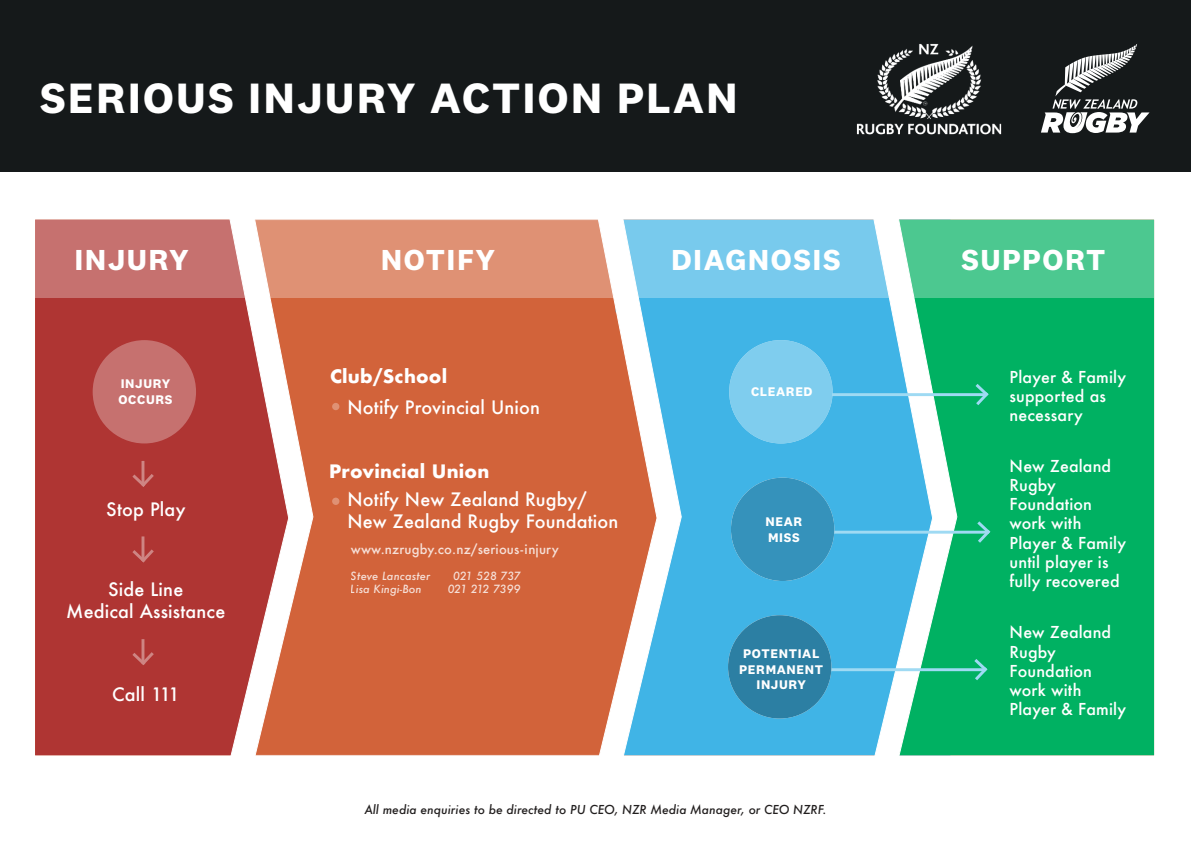
<style>
.page{position:relative;width:1191px;height:842px;background:#fff}
.page>*{position:absolute;margin:0;border:0;box-sizing:border-box;transform-origin:0 0}
.t1{font:700 44px "National 2";letter-spacing:.05em;color:#fff}
.t2{font:700 30px "National 2";letter-spacing:.05em;color:#fff}
.t3{font:500 18px/21.6px "Futura";letter-spacing:.01em;color:#fff}
.t4{font:700 18px "Futura";letter-spacing:.01em;color:#fff}
.t5{font:500 16px/19.2px "Futura";letter-spacing:.01em;color:#fff}
.t6{font:700 13px/15.6px "National 2";letter-spacing:.05em;color:#fff}
.t7{font:500 13px "Futura";letter-spacing:.01em;color:#fff}
.t8{font:italic 500 12px "Futura";color:#221f1f}
.t9{font:italic 500 11px/13.2px "Futura";letter-spacing:.01em;color:#fff}
</style>
<div class="page">
<div style="left:35px;top:220px;width:1119px;height:535px;background:#d2633a;border:1px solid #d2633a"></div>
<div style="left:35px;top:298px;width:193px;height:457px;background:#af3533"></div>
<div style="left:185px;top:327px;width:43px;height:374px;background:#af3533"></div>
<div style="left:682px;top:298px;width:190px;height:457px;background:#40b4e6"></div>
<div style="left:958px;top:298px;width:196px;height:457px;background:#00b162"></div>
<svg style="left:35px;top:220px;width:1119px;height:78px;background:#a1a294"></svg>
<div style="left:0;top:0;width:1191px;height:172px;background:#15191a"></div>
<svg style="left:1041px;top:44px;width:108px;height:89px"></svg>
<div style="left:93px;top:340px;width:103px;height:103px;background:#c6716f;border-radius:50%"></div>
<svg style="left:228px;top:219px;width:86px;height:537px"></svg>
<svg style="left:596px;top:219px;width:86px;height:537px"></svg>
<div style="left:830px;top:312px;width:42px;height:410px;background:#40b4e6"></div>
<svg style="left:872px;top:219px;width:86px;height:537px;background:#69cbc3"></svg>
<hr style="left:141px;top:461px;width:3px;height:24px;background:#fff">
<svg style="left:131px;top:471px;width:24px;height:17px"></svg>
<hr style="left:141px;top:536px;width:3px;height:25px;background:#fff">
<svg style="left:131px;top:546px;width:24px;height:17px"></svg>
<hr style="left:141px;top:639px;width:3px;height:24px;background:#fff">
<svg style="left:131px;top:649px;width:24px;height:17px"></svg>
<hr style="left:830px;top:531px;width:158px;height:3px;background:#9fdaf3">
<svg style="left:974px;top:518px;width:19px;height:28px"></svg>
<hr style="left:827px;top:668px;width:158px;height:3px;background:#9fdaf3">
<svg style="left:971px;top:656px;width:19px;height:27px"></svg>
<hr style="left:828px;top:393px;width:158px;height:3px;background:#9fdaf3">
<svg style="left:972px;top:381px;width:19px;height:27px"></svg>
<div style="left:731px;top:478px;width:103px;height:103px;background:#3592bb;border-radius:50%"></div>
<div style="left:728px;top:615px;width:103px;height:103px;background:#2c7fa3;border-radius:50%"></div>
<div style="left:729px;top:340px;width:103px;height:103px;background:#7fcdee;border-radius:50%"></div>
<div style="left:332px;top:403px;width:7px;height:7px;background:#df9174;border-radius:50%"></div>
<div style="left:332px;top:498px;width:7px;height:7px;background:#df9174;border-radius:50%"></div>
<img style="left:855px;top:42px;width:149px;height:92px">
<h1 class="t1" style="left:40px;top:72px;width:699px">SERIOUS INJURY ACTION PLAN</h1>
<h2 class="t2" style="left:74px;top:242px;width:116px">INJURY</h2>
<h2 class="t2" style="left:381px;top:242px;width:116px">NOTIFY</h2>
<h2 class="t2" style="left:671px;top:242px;width:171px">DIAGNOSIS</h2>
<h2 class="t2" style="left:961px;top:242px;width:146px">SUPPORT</h2>
<p class="t6" style="left:118px;top:376px;width:55px">INJURY<br>OCCURS</p>
<p class="t3" style="left:106px;top:500px;width:81px">Stop Play</p>
<p class="t3" style="left:66px;top:580px;width:161px;text-align:center">Side Line<br>Medical Assistance</p>
<p class="t3" style="left:112px;top:685px;width:69px">Call 111</p>
<p class="t4" style="left:330px;top:368px;width:119px">Club/School</p>
<p class="t3" style="left:347px;top:398px;width:194px">Notify Provincial Union</p>
<p class="t4" style="left:329px;top:463px;width:162px">Provincial Union</p>
<p class="t3" style="left:347px;top:490px;width:273px">Notify New Zealand Rugby/<br>New Zealand Rugby Foundation</p>
<p class="t7" style="left:351px;top:543px;width:209px">www.nzrugby.co.nz/serious-injury</p>
<p class="t9" style="left:351px;top:571px;width:81px">Steve Lancaster<br>Lisa Kingi-Bon</p>
<p class="t9" style="left:447px;top:570px;width:75px;text-align:center">021 528 737<br>021 212 7399</p>
<p class="t6" style="left:751px;top:384px;width:63px">CLEARED</p>
<p class="t6" style="left:765px;top:514px;width:38px">NEAR<br>MISS</p>
<p class="t6" style="left:739px;top:646px;width:85px;text-align:center">POTENTIAL<br>PERMANENT<br>INJURY</p>
<p class="t8" style="left:364px;top:804px;width:464px">All media enquiries to be directed to PU CEO, NZR Media Manager, or CEO NZRF.</p>
<p class="t5" style="left:1009px;top:369px;width:118px">Player &amp; Family supported as necessary</p>
<p class="t5" style="left:1009px;top:458px;width:118px">New Zealand<br>Rugby<br>Foundation work with<br>Player &amp; Family until player is fully recovered</p>
<p class="t5" style="left:1009px;top:624px;width:118px">New Zealand<br>Rugby<br>Foundation work with<br>Player &amp; Family</p>
</div>
